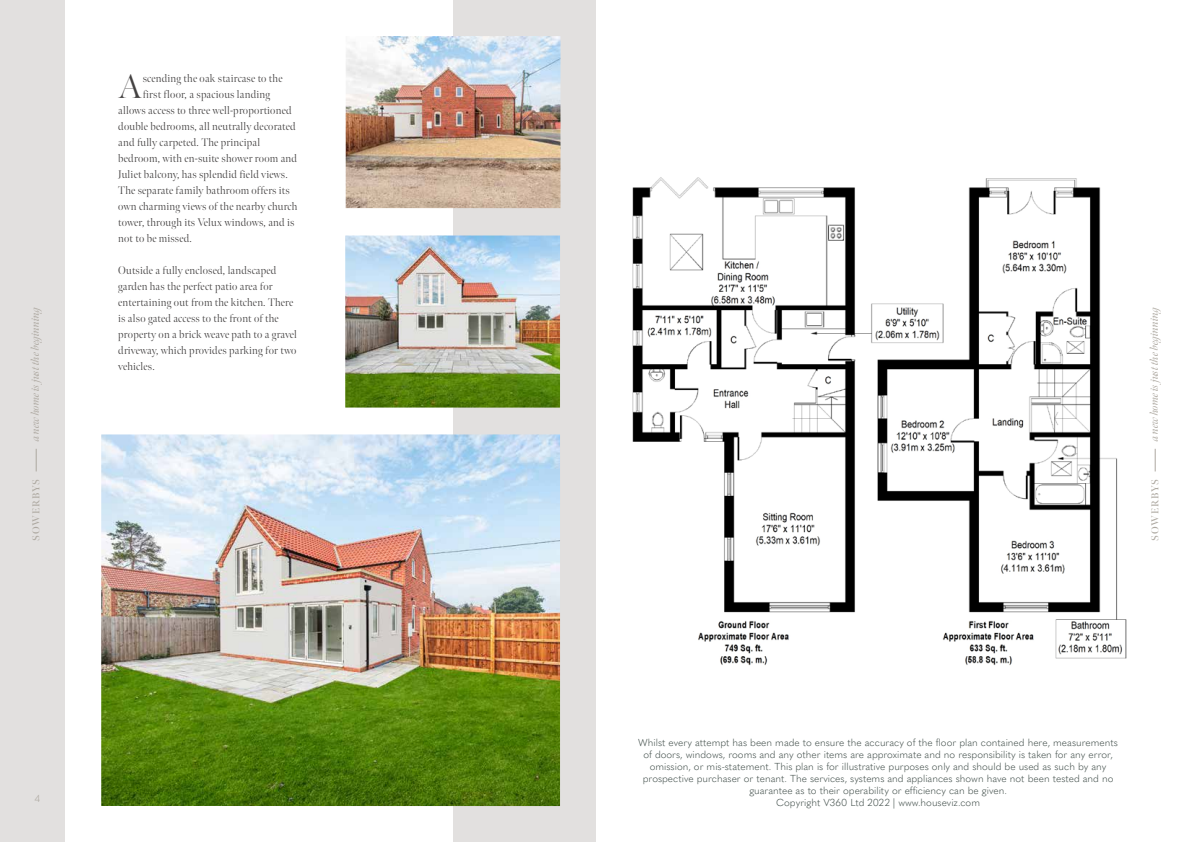
<style>
.page{position:relative;width:1191px;height:842px;background:#fff}
.page>*{position:absolute;margin:0;border:0;box-sizing:border-box;transform-origin:0 0}
.t1{font:300 34px "Meno Banner";color:#434141}
.t2{font:300 11px/16px "Meno Banner";letter-spacing:.02em;color:#434141}
.t3{font:italic 11px "Meno Banner";letter-spacing:-.01em;color:#ada8a0}
.t4{font:300 10px/12px "Quasimoda";color:#3e4b47;text-align:center}
.t5{font:600 10px "Meno Banner";letter-spacing:.08em;color:#ada8a0}
.t6{font:300 10px "Quasimoda";color:#ada8a0}
</style>
<div class="page">
<div style="left:0;top:0;width:595px;height:842px;background:#e2e0df"></div>
<svg style="left:1155px;top:449px;width:1px;height:22px"></svg>
<svg style="left:36px;top:449px;width:1px;height:22px"></svg>
<img style="left:632px;top:177px;width:495px;height:488px">
<div style="left:65px;top:0;width:388px;height:842px;background:#fff"></div>
<img style="left:101px;top:434px;width:459px;height:372px">
<img style="left:345px;top:235px;width:215px;height:173px">
<img style="left:346px;top:36px;width:214px;height:172px">
<p class="t3" style="left:29px;top:441px;width:138px;rotate:-90deg">a new home is just the beginning</p>
<p class="t5" style="left:30px;top:541px;width:63px;rotate:-90deg">SOWERBYS</p>
<h1 class="t1" style="left:118px;top:66px;width:25px">A</h1>
<p class="t2" style="left:143px;top:70px;width:141px">scending the oak staircase to the</p>
<p class="t2" style="left:143px;top:86px;width:129px">first floor, a spacious landing</p>
<p class="t2" style="left:118px;top:103px;width:175px">allows access to three well-proportioned</p>
<p class="t2" style="left:118px;top:119px;width:179px">double bedrooms, all neutrally decorated</p>
<p class="t2" style="left:118px;top:135px;width:143px">and fully carpeted. The principal</p>
<p class="t2" style="left:118px;top:151px;width:180px">bedroom, with en-suite shower room and</p>
<p class="t2" style="left:118px;top:167px;width:171px">Juliet balcony, has splendid field views.</p>
<p class="t2" style="left:118px;top:183px;width:173px">The separate family bathroom offers its</p>
<p class="t2" style="left:118px;top:199px;width:181px">own charming views of the nearby church</p>
<p class="t2" style="left:118px;top:215px;width:178px">tower, through its Velux windows, and is</p>
<p class="t2" style="left:118px;top:231px;width:75px">not to be missed.</p>
<p class="t2" style="left:118px;top:263px;width:180px">Outside a fully enclosed, landscaped garden has the perfect patio area for entertaining out from the kitchen. There is also gated access to the front of the property on a brick weave path to a gravel driveway, which provides parking for two vehicles.</p>
<p class="t6" style="left:35px;top:791px;width:7px">4</p>
<p class="t3" style="left:1147px;top:441px;width:138px;rotate:-90deg">a new home is just the beginning</p>
<p class="t5" style="left:1149px;top:541px;width:63px;rotate:-90deg">SOWERBYS</p>
<p class="t4" style="left:638px;top:735px;width:481px">Whilst every attempt has been made to ensure the accuracy of the floor plan contained here, measurements of doors, windows, rooms and any other items are approximate and no responsibility is taken for any error, omission, or mis-statement. This plan is for illustrative purposes only and should be used as such by any prospective purchaser or tenant. The services, systems and appliances shown have not been tested and no guarantee as to their operability or efficiency can be given.<br>Copyright V360 Ltd 2022 | www.houseviz.com</p>
</div>
